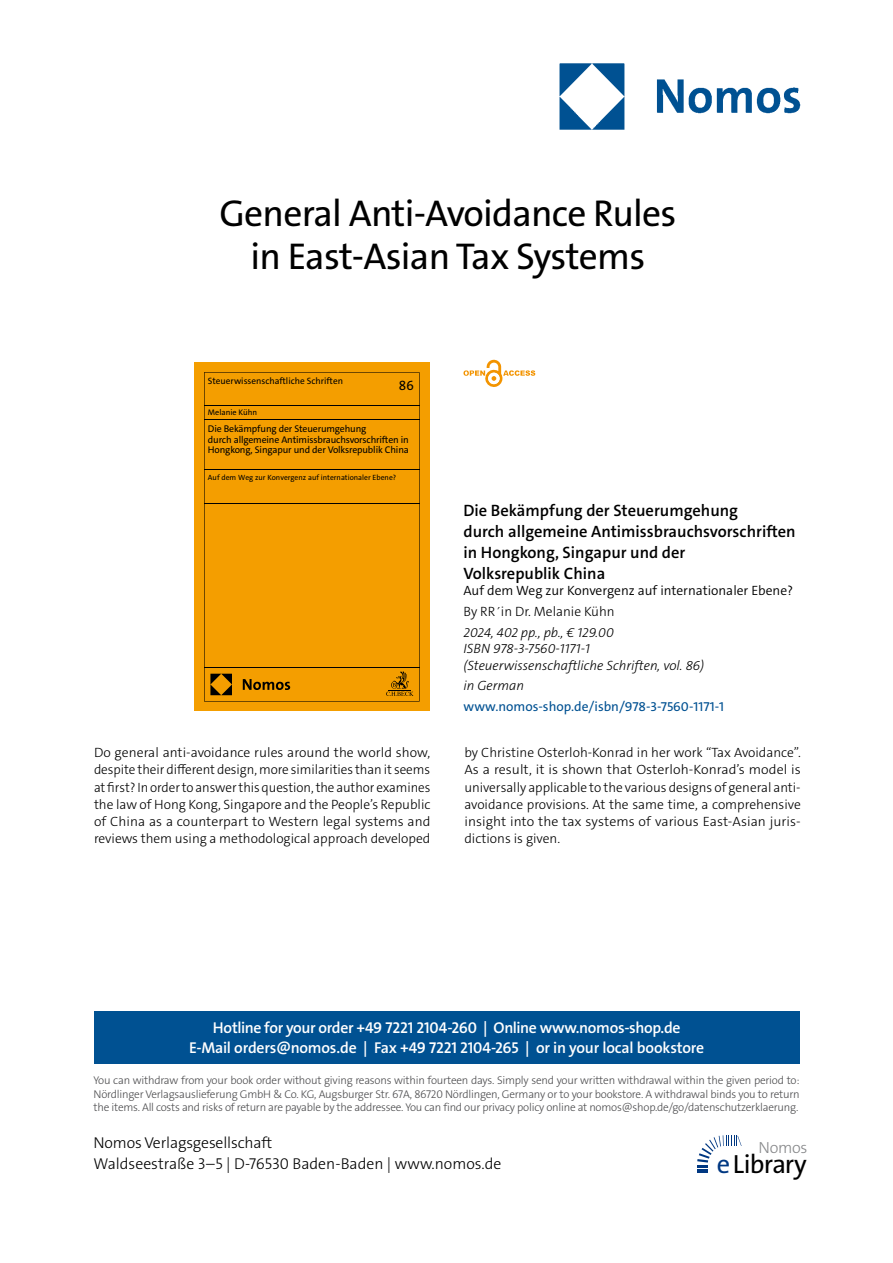
<style>
.page{position:relative;width:893px;height:1263px;background:#fff}
.page>*{position:absolute;margin:0;border:0;box-sizing:border-box;transform-origin:0 0}
.t1{font:37.5px/43.5px "The Sans Os F";letter-spacing:-.02em;color:#000;text-align:center}
.t2{font:26.4px "The Sans Os F";letter-spacing:-.03em;color:#000}
.t3{font:600 16.5px/21px "The Sans C5";color:#000}
.t4{font:300 16.2px "The Sans Os F";letter-spacing:-.02em;color:#87888a}
.t5{font:600 15.75px/21px "The Sans Os F";letter-spacing:-.02em;color:#fff;text-align:center}
.t6{font:300 15.75px/21px "The Sans Os F";color:#000}
.t7{font:300 13.5px/17.2px "The Sans C5";color:#000;text-align:justify}
.t8{font:300 13.5px/20.7px "The Sans C5";color:#000}
.t9{font:italic 300 13.5px/16.5px "The Sans C5";color:#000}
.t10{font:13.5px "The Sans C5";color:#005192}
.t11{font:13.5px "The Sans C5";color:#000}
.t12{font:300 11.25px/13.5px "The Sans Os F";letter-spacing:-.02em;color:#4b4b4d;text-align:justify}
.t13{font:9.75px/10.8px "The Sans C5";letter-spacing:-.015em;color:#000}
.t14{font:9.3px "The Sans C5";color:#000}
.t15{font:8.1px "The Sans C5";color:#000}
.t16{font:7.65px "The Sans C5";color:#000}
.s1{font-style:inherit}
.s2{font-family:"Minion Pro";font-weight:400}
.s3{font-style:italic}
.s4{color:#003882}
</style>
<div class="page">
<div style="left:94px;top:1011px;width:705px;height:52px;background:#005192"></div>
<svg style="left:697px;top:1135px;width:45px;height:38px"></svg>
<img style="left:559px;top:63px;width:242px;height:67px">
<div style="left:194px;top:362px;width:236px;height:349px;background:#f49e00"></div>
<svg style="left:204px;top:372px;width:216px;height:329px"></svg>
<hr style="left:204px;top:405px;width:216px;height:1px;background:#000">
<hr style="left:204px;top:420px;width:216px;height:1px;background:#000">
<hr style="left:204px;top:470px;width:216px;height:1px;background:#000">
<hr style="left:204px;top:503px;width:216px;height:1px;background:#000">
<hr style="left:204px;top:667px;width:216px;height:1px;background:#000">
<svg style="left:386px;top:671px;width:27px;height:25px"></svg>
<svg style="left:243px;top:679px;width:47px;height:11px"></svg>
<svg style="left:210px;top:674px;width:22px;height:21px"></svg>
<svg style="left:463px;top:359px;width:72px;height:28px"></svg>
<h1 class="t1" style="left:219px;top:195px;width:458px">General Anti-Avoidance Rules in East-Asian Tax Systems</h1>
<p class="t14" style="left:208px;top:374px;width:137px">Steuerwissenschaftliche Schriften</p>
<p class="t15" style="left:208px;top:407px;width:51px">Melanie Kühn</p>
<p class="t11" style="left:399px;top:377px;width:16px">86</p>
<p class="t13" style="left:208px;top:423px;width:202px">Die Bekämpfung der Steuerumgehung<br>durch allgemeine Antimissbrauchsvorschriften in<br>Hongkong, Singapur und der Volksrepublik China</p>
<p class="t16" style="left:208px;top:472px;width:190px">Auf dem Weg zur Konvergenz auf internationaler Ebene?</p>
<p class="t3" style="left:463px;top:500px;width:334px">Die Bekämpfung der Steuerumgehung<br>durch allgemeine Antimissbrauchsvorschriften in Hongkong, Singapur und der<br>Volksrepublik China</p>
<p class="t8" style="left:463px;top:580px;width:331px">Auf dem Weg zur Konvergenz auf internationaler Ebene?<br><span class="s1">By RR</span><span class="s2">´</span><span class="s1">in Dr. Melanie Kühn<br></span><span class="s3">2024, 402 pp., pb., € 129.00</span></p>
<p class="t9" style="left:463px;top:640px;width:242px">ISBN 978-3-7560-1171-1 (Steuerwissenschaftliche Schriften, vol. 86)</p>
<p class="t9" style="left:463px;top:678px;width:62px">in German</p>
<p class="t10" style="left:463px;top:698px;width:262px">www.nomos-shop.de/isbn/978-3-7560-1171-1</p>
<p class="t7" style="left:94px;top:744px;width:338px">Do general anti-avoidance rules around the world show, despite their different design, more similarities than it seems at first? In order to answer this question, the author examines the law of Hong Kong, Singapore and the People’s Republic of China as a counterpart to Western legal systems and reviews them using a methodological approach developed</p>
<p class="t7" style="left:464px;top:744px;width:338px">by Christine Osterloh-Konrad in her work “Tax Avoidance”.<br>As a result, it is shown that Osterloh-Konrad’s model is universally applicable to the various designs of general anti&shy;avoidance provisions. At the same time, a comprehensive insight into the tax systems of various East-Asian juris&shy;dictions is given.</p>
<p class="t5" style="left:189px;top:1017px;width:517px">Hotline for your order +49 7221 2104-260 | Online www.nomos-shop.de<br>E-Mail orders@nomos.de | Fax +49 7221 2104-265 | or in your local bookstore</p>
<p class="t12" style="left:94px;top:1074px;width:708px">You can withdraw from your book order without giving reasons within fourteen days. Simply send your written withdrawal within the given period to:<br>Nördlinger Verlagsauslieferung GmbH &amp; Co. KG, Augsburger Str. 67A, 86720 Nördlingen, Germany or to your bookstore. A withdrawal binds you to return the items. All costs and risks of return are payable by the addressee. You can find our privacy policy online at nomos@shop.de/go/datenschutzerklaerung.</p>
<p class="t6" style="left:94px;top:1133px;width:409px">Nomos Verlagsgesellschaft<br>Waldseestraße 3–5 | D-76530 Baden-Baden | www.nomos.de</p>
<p class="t4" style="left:758px;top:1137px;width:51px">Nomos</p>
<h2 class="t2" style="left:717px;top:1153px;width:91px"><span class="s4">e</span>Library</h2>
</div>
